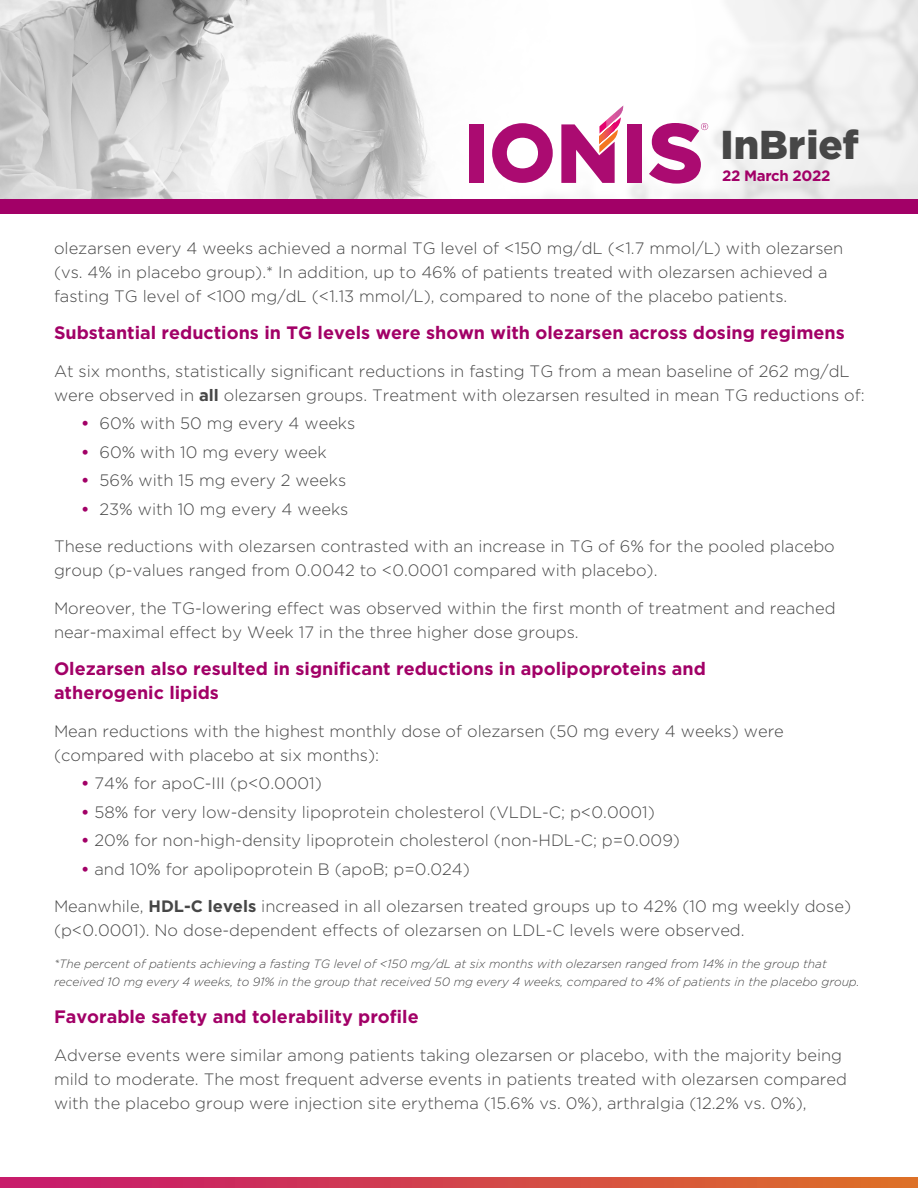
<style>
.page{position:relative;width:918px;height:1188px;background:#fff}
.page>*{position:absolute;margin:0;border:0;box-sizing:border-box;transform-origin:0 0}
.t1{font:900 40.35px "Gotham";color:#474747}
.bold_1{font:700 18px/24px "Gotham";color:#a20067}
.main{font:300 16.5px/24px "Gotham";color:#474747}
.main-2{font:700 15px "Gotham";letter-spacing:-.025em;color:#a20067}
.footnote{font:italic 300 12px/18px "Gotham";color:#474747}
.s1{font-weight:700}
.s2{font-weight:700;color:#a20067}
</style>
<div class="page">
<svg style="left:0;top:1177px;width:918px;height:11px;background:#d2434a"></svg>
<img style="left:0;top:0;width:918px;height:199px">
<div style="left:0;top:199px;width:918px;height:15px;background:#a20067"></div>
<div style="left:469px;top:124px;width:14px;height:59px;background:#ab0b71"></div>
<svg style="left:492px;top:123px;width:61px;height:60px"></svg>
<svg style="left:561px;top:105px;width:63px;height:78px"></svg>
<div style="left:627px;top:124px;width:14px;height:59px;background:#ab0b71"></div>
<svg style="left:649px;top:123px;width:59px;height:61px"></svg>
<h1 class="t1" style="left:721px;top:122px;width:140px">InBrief</h1>
<p class="main-2" style="left:722px;top:167px;width:110px">22 March 2022</p>
<p class="main" style="left:54px;top:236px;width:791px">olezarsen every 4 weeks achieved a normal TG level of &lt;150 mg/dL (&lt;1.7 mmol/L) with olezarsen (vs. 4% in placebo group).* In addition, up to 46% of patients treated with olezarsen achieved a fasting TG level of &lt;100 mg/dL (&lt;1.13 mmol/L), compared to none of the placebo patients.</p>
<p class="bold_1" style="left:54px;top:320px;width:792px">Substantial reductions in TG levels were shown with olezarsen across dosing regimens</p>
<p class="main" style="left:54px;top:359px;width:812px">At six months, statistically significant reductions in fasting TG from a mean baseline of 262 mg/dL were observed in <span class="s1">all</span> olezarsen groups. Treatment with olezarsen resulted in mean TG reductions of:</p>
<p class="main" style="left:81px;top:411px;width:276px"><span class="s2">•</span> 60% with 50 mg every 4 weeks</p>
<p class="main" style="left:81px;top:440px;width:247px"><span class="s2">•</span> 60% with 10 mg every week</p>
<p class="main" style="left:81px;top:468px;width:267px"><span class="s2">•</span> 56% with 15 mg every 2 weeks</p>
<p class="main" style="left:81px;top:497px;width:269px"><span class="s2">•</span> 23% with 10 mg every 4 weeks</p>
<p class="main" style="left:54px;top:534px;width:782px">These reductions with olezarsen contrasted with an increase in TG of 6% for the pooled placebo group (p-values ranged from 0.0042 to &lt;0.0001 compared with placebo).</p>
<p class="main" style="left:54px;top:596px;width:783px">Moreover, the TG-lowering effect was observed within the first month of treatment and reached near-maximal effect by Week 17 in the three higher dose groups.</p>
<p class="bold_1" style="left:54px;top:656px;width:653px">Olezarsen also resulted in significant reductions in apolipoproteins and atherogenic lipids</p>
<p class="main" style="left:54px;top:719px;width:731px">Mean reductions with the highest monthly dose of olezarsen (50 mg every 4 weeks) were (compared with placebo at six months):</p>
<p class="main" style="left:81px;top:771px;width:242px"><span class="s2">•</span> 74% for apoC-III (p&lt;0.0001)</p>
<p class="main" style="left:81px;top:800px;width:575px"><span class="s2">•</span> 58% for very low-density lipoprotein cholesterol (VLDL-C; p&lt;0.0001)</p>
<p class="main" style="left:81px;top:828px;width:601px"><span class="s2">•</span> 20% for non-high-density lipoprotein cholesterol (non-HDL-C; p=0.009)</p>
<p class="main" style="left:81px;top:857px;width:391px"><span class="s2">•</span> and 10% for apolipoprotein B (apoB; p=0.024)</p>
<p class="main" style="left:54px;top:894px;width:799px">Meanwhile, <span class="s1">HDL-C levels</span> increased in all olezarsen treated groups up to 42% (10 mg weekly dose) (p&lt;0.0001). No dose-dependent effects of olezarsen on LDL-C levels were observed.</p>
<p class="footnote" style="left:54px;top:954px;width:807px">*The percent of patients achieving a fasting TG level of &lt;150 mg/dL at six months with olezarsen ranged from 14% in the group that received 10 mg every 4 weeks, to 91% in the group that received 50 mg every 4 weeks, compared to 4% of patients in the placebo group.</p>
<p class="bold_1" style="left:54px;top:1004px;width:366px">Favorable safety and tolerability profile</p>
<p class="main" style="left:54px;top:1043px;width:795px">Adverse events were similar among patients taking olezarsen or placebo, with the majority being mild to moderate. The most frequent adverse events in patients treated with olezarsen compared with the placebo group were injection site erythema (15.6% vs. 0%), arthralgia (12.2% vs. 0%),</p>
</div>
